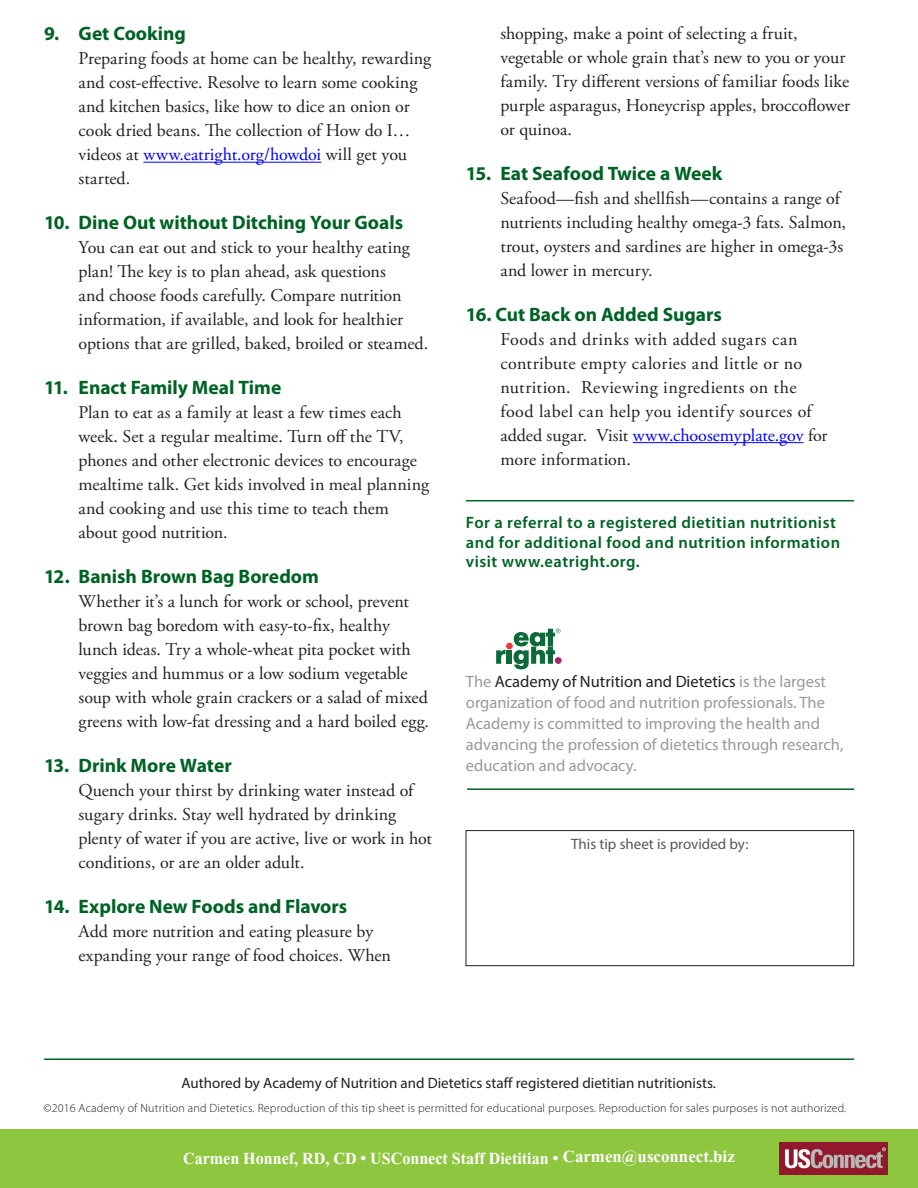
<style>
.page{position:relative;width:918px;height:1188px;background:#fff}
.page>*{position:absolute;margin:0;border:0;box-sizing:border-box;transform-origin:0 0}
.t1{font:700 21px "Aparajita";color:#fff;scale:.95 1}
.t2{font:700 19.5px "Myriad Pro";color:#006224}
.t3{font:18px/24px "Adobe Garamond Pro";color:#231f20}
.t4{font:18px/24px "Adobe Garamond Pro";letter-spacing:.02em;color:#231f20}
.t5{font:16.5px/21px "Myriad Pro";color:#999}
.t6{font:600 16.5px/19.5px "Myriad Pro";letter-spacing:.03em;color:#006224}
.t7{font:15px "Myriad Pro";color:#221e1f}
.t8{font:15px "Myriad Pro";color:#57585a}
.t9{font:300 12px "Myriad Pro";letter-spacing:.015em;color:#231f20}
.s1{color:#00f}
.s2{color:#231f20}
</style>
<div class="page">
<hr style="left:143px;top:162px;width:178px;height:1px;background:#00f">
<hr style="left:633px;top:442px;width:171px;height:1px;background:#00f">
<hr style="left:44px;top:1058px;width:810px;height:2px;background:#006224">
<div style="left:466px;top:830px;width:388px;height:136px;border:1px solid #231f20"></div>
<hr style="left:467px;top:788px;width:387px;height:2px;background:#006224">
<hr style="left:466px;top:500px;width:388px;height:1px;background:#006224">
<svg style="left:496px;top:650px;width:9px;height:14px"></svg>
<div style="left:507px;top:650px;width:5px;height:14px;background:#0c6939"></div>
<svg style="left:513px;top:629px;width:48px;height:41px"></svg>
<div style="left:506px;top:643px;width:7px;height:6px;background:#ed3a41;border-radius:50%"></div>
<div style="left:555px;top:657px;width:7px;height:7px;background:#ae2072;border-radius:50%"></div>
<div style="left:0;top:1130px;width:918px;height:58px;background:#8ec63f"></div>
<img style="left:780px;top:1143px;width:108px;height:32px">
<p class="t2" style="left:44px;top:23px;width:143px">9. Get Cooking</p>
<p class="t3" style="left:79px;top:47px;width:354px">Preparing foods at home can be healthy, rewarding and cost-effective. Resolve to learn some cooking and kitchen basics, like how to dice an onion or cook dried beans. The collection of How do I… videos at <span class="s1">www.eatright.org/howdoi</span> will get you started.</p>
<p class="t2" style="left:44px;top:212px;width:361px">10. Dine Out without Ditching Your Goals</p>
<p class="t3" style="left:79px;top:236px;width:351px">You can eat out and stick to your healthy eating plan! The key is to plan ahead, ask questions<br>and choose foods carefully. Compare nutrition information, if available, and look for healthier options that are grilled, baked, broiled or steamed.</p>
<p class="t2" style="left:44px;top:377px;width:239px">11. Enact Family Meal Time</p>
<p class="t3" style="left:79px;top:401px;width:352px">Plan to eat as a family at least a few times each week. Set a regular mealtime. Turn off the TV, phones and other electronic devices to encourage mealtime talk. Get kids involved in meal planning and cooking and use this time to teach them about good nutrition.</p>
<p class="t2" style="left:44px;top:566px;width:276px">12. Banish Brown Bag Boredom</p>
<p class="t3" style="left:79px;top:590px;width:352px">Whether it’s a lunch for work or school, prevent brown bag boredom with easy-to-fix, healthy lunch ideas. Try a whole-wheat pita pocket with veggies and hummus or a low sodium vegetable soup with whole grain crackers or a salad of mixed greens with low-fat dressing and a hard boiled egg.</p>
<p class="t2" style="left:44px;top:755px;width:189px">13. Drink More Water</p>
<p class="t3" style="left:79px;top:779px;width:355px">Quench your thirst by drinking water instead of sugary drinks. Stay well hydrated by drinking plenty of water if you are active, live or work in hot conditions, or are an older adult.</p>
<p class="t2" style="left:44px;top:896px;width:305px">14. Explore New Foods and Flavors</p>
<p class="t3" style="left:79px;top:920px;width:314px">Add more nutrition and eating pleasure by expanding your range of food choices. When</p>
<p class="t3" style="left:500px;top:22px;width:351px">shopping, make a point of selecting a fruit, vegetable or whole grain that’s new to you or your family. Try different versions of familiar foods like purple asparagus, Honeycrisp apples, broccoflower or quinoa.</p>
<p class="t2" style="left:466px;top:162px;width:258px">15. Eat Seafood Twice a Week</p>
<p class="t3" style="left:500px;top:187px;width:347px">Seafood—fish and shellfish—contains a range of nutrients including healthy omega-3 fats. Salmon, trout, oysters and sardines are higher in omega-3s and lower in mercury.</p>
<p class="t2" style="left:466px;top:303px;width:257px">16. Cut Back on Added Sugars</p>
<p class="t4" style="left:500px;top:328px;width:329px">Foods and drinks with added sugars can contribute empty calories and little or no nutrition. Reviewing ingredients on the food label can help you identify sources of added sugar. Visit <span class="s1">www.choosemyplate.gov</span> for more information.</p>
<p class="t6" style="left:466px;top:513px;width:376px">For a referral to a registered dietitian nutritionist and for additional food and nutrition information visit www.eatright.org.</p>
<p class="t5" style="left:466px;top:671px;width:379px">The <span class="s2">Academy of Nutrition and Dietetics</span> is the largest organization of food and nutrition professionals. The Academy is committed to improving the health and advancing the profession of dietetics through research, education and advocacy.</p>
<p class="t8" style="left:571px;top:835px;width:179px">This tip sheet is provided by:</p>
<p class="t7" style="left:181px;top:1074px;width:536px">Authored by Academy of Nutrition and Dietetics staff registered dietitian nutritionists.</p>
<p class="t9" style="left:43px;top:1101px;width:805px">©2016 Academy of Nutrition and Dietetics. Reproduction of this tip sheet is permitted for educational purposes. Reproduction for sales purposes is not authorized.</p>
<p class="t1" style="left:183px;top:1148px;width:582px">Carmen Honnef, RD, CD • USConnect Staff Dietitian • Carmen@usconnect.biz</p>
</div>
